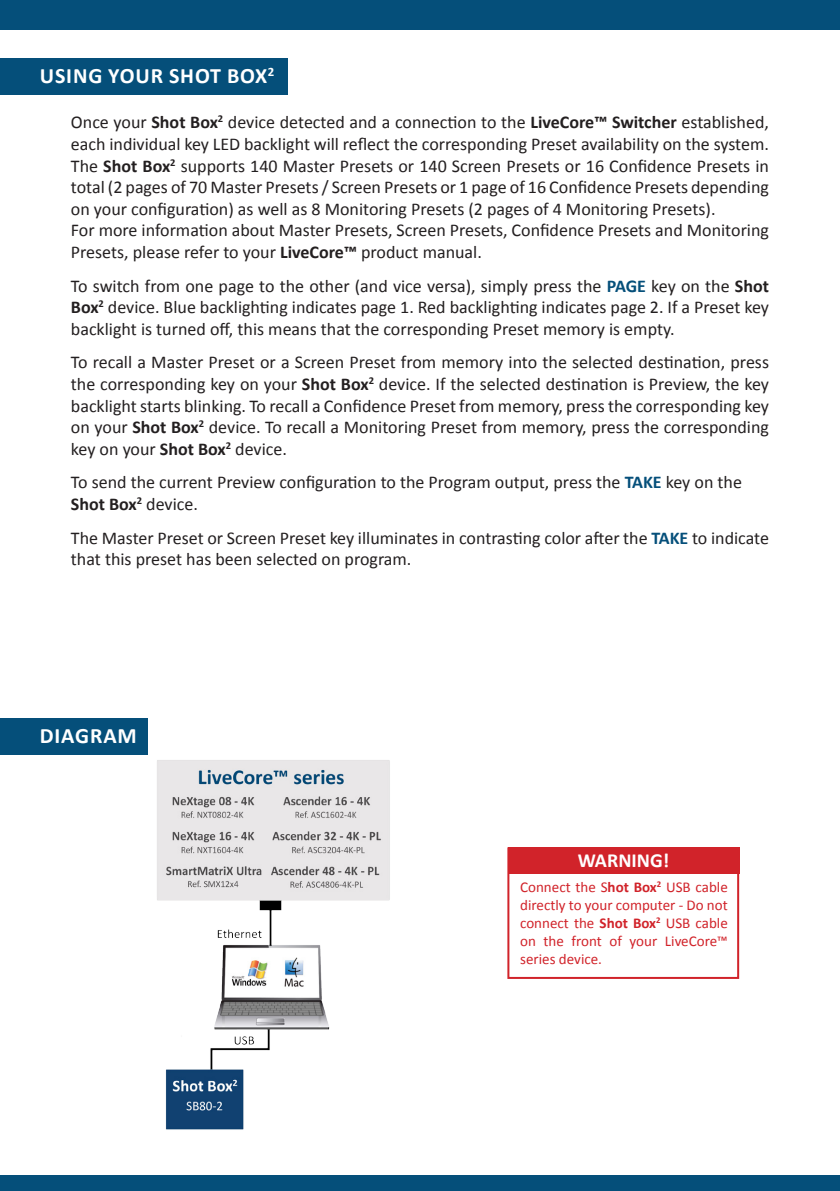
<style>
.page{position:relative;width:840px;height:1191px;background:#fff}
.page>*{position:absolute;margin:0;border:0;box-sizing:border-box;transform-origin:0 0}
.t1{font:700 22px "Calibri";letter-spacing:.04em;color:#fff}
.t2{font:700 20px "Calibri";color:#fff}
.calibri-noir-12{font:18px/21.6px "Calibri";color:#231f20}
.calibri-noir-12-2{font:700 18px "Calibri";color:#231f20}
.t3{font:15px/18px "Calibri";color:#d1232a;text-align:justify}
.s1{font-weight:700}
.s2{font-weight:700;color:#054f7a}
.s3{font-weight:400}
</style>
<div class="page">
<div style="left:0;top:0;width:839px;height:30px;background:#054f7a"></div>
<div style="left:0;top:1175px;width:839px;height:16px;background:#054f7a"></div>
<div style="left:0;top:58px;width:287px;height:37px;background:#054f7a"></div>
<img style="left:157px;top:760px;width:233px;height:370px">
<div style="left:507px;top:847px;width:231px;height:132px;border:2px solid #d1232a"></div>
<div style="left:0;top:718px;width:147px;height:37px;background:#054f7a"></div>
<div style="left:507px;top:847px;width:231px;height:27px;background:#d1232a"></div>
<p class="t1" style="left:40px;top:62px;width:236px">USING YOUR SHOT BOX<sup>2</sup></p>
<p class="calibri-noir-12" style="left:71px;top:112px;width:699px">Once your <span class="s1">Shot Box</span><sup>2</sup> device detected and a connection to the <span class="s1">LiveCore™ Switcher</span> established, each individual key LED backlight will reflect the corresponding Preset availability on the system.</p>
<p class="calibri-noir-12" style="left:71px;top:155px;width:699px;text-align:justify">The <span class="s1">Shot Box</span><sup>2</sup> supports 140 Master Presets or 140 Screen Presets or 16 Confidence Presets in total (2 pages of 70 Master Presets / Screen Presets or 1 page of 16 Confidence Presets depending on your configuration) as well as 8 Monitoring Presets (2 pages of 4 Monitoring Presets).</p>
<p class="calibri-noir-12" style="left:71px;top:220px;width:699px">For more information about Master Presets, Screen Presets, Confidence Presets and Monitoring<br>Presets, please refer to your <span class="s1">LiveCore™</span> product manual.</p>
<p class="calibri-noir-12" style="left:71px;top:275px;width:699px;text-align:justify">To switch from one page to the other (and vice versa), simply press the <span class="s2">PAGE</span> key on the <span class="s1">Shot Box</span><sup>2</sup> device. Blue backlighting indicates page 1. Red backlighting indicates page 2. If a Preset key backlight is turned off, this means that the corresponding Preset memory is empty.</p>
<p class="calibri-noir-12" style="left:71px;top:352px;width:699px;text-align:justify">To recall a Master Preset or a Screen Preset from memory into the selected destination, press the corresponding key on your <span class="s1">Shot Box</span><sup>2</sup> device. If the selected destination is Preview, the key backlight starts blinking. To recall a Confidence Preset from memory, press the corresponding key on your <span class="s1">Shot Box</span><sup>2</sup> device. To recall a Monitoring Preset from memory, press the corresponding key on your <span class="s1">Shot Box</span><sup>2</sup> device.</p>
<p class="calibri-noir-12" style="left:71px;top:472px;width:672px">To send the current Preview configuration to the Program output, press the <span class="s2">TAKE</span> key on the</p>
<p class="calibri-noir-12-2" style="left:71px;top:492px;width:128px">Shot Box<sup>2</sup> <span class="s3">device.</span></p>
<p class="calibri-noir-12" style="left:71px;top:527px;width:699px">The Master Preset or Screen Preset key illuminates in contrasting color after the <span class="s2">TAKE</span> to indicate that this preset has been selected on program.</p>
<p class="t1" style="left:40px;top:721px;width:98px">DIAGRAM</p>
<p class="t2" style="left:577px;top:847px;width:93px">WARNING!</p>
<p class="t3" style="left:520px;top:877px;width:209px">Connect the S<span class="s1">hot Box</span><sup>2</sup> USB cable directly to your computer - Do not connect the <span class="s1">Shot Box</span><sup>2</sup> USB cable on the front of your LiveCore™ series device.</p>
</div>
